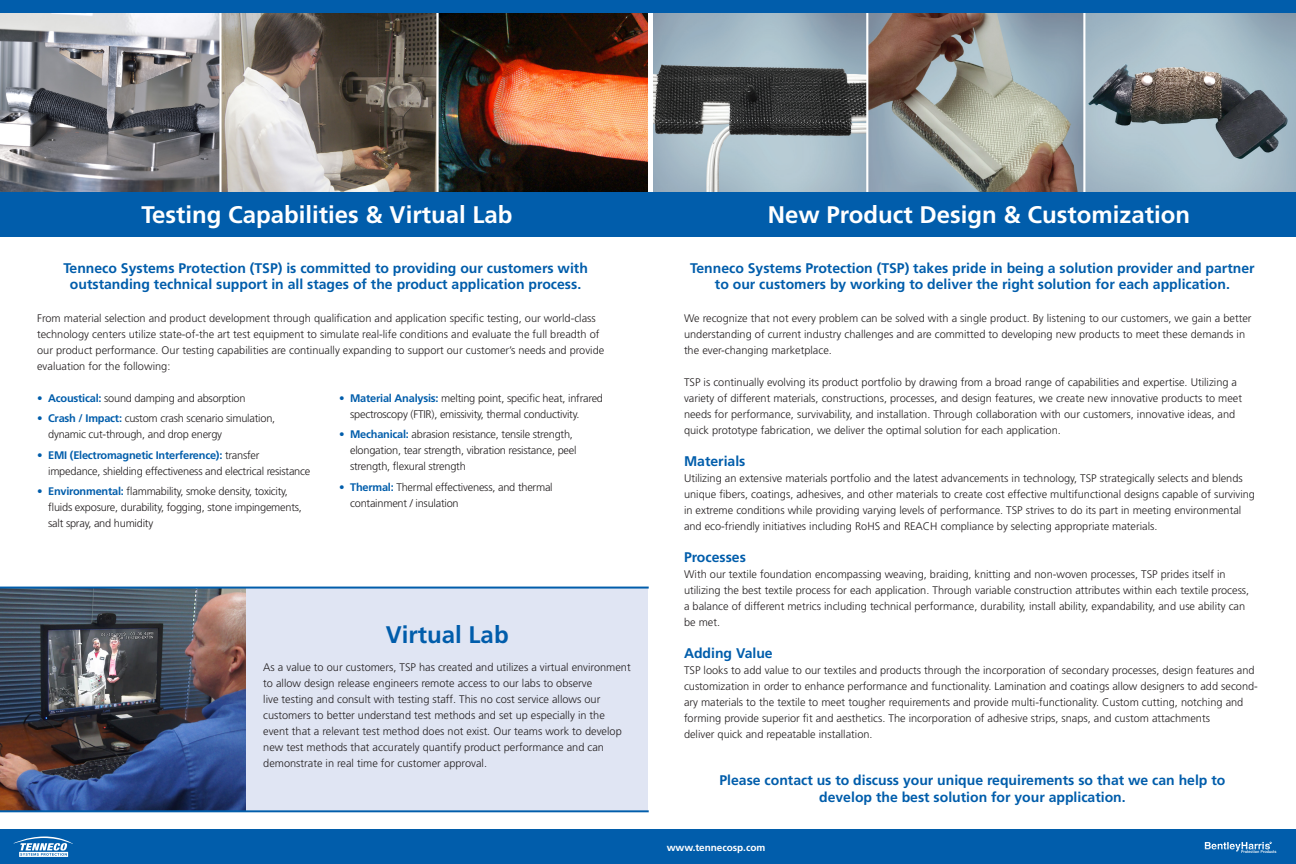
<style>
.page{position:relative;width:1296px;height:864px;background:#fff}
.page>*{position:absolute;margin:0;border:0;box-sizing:border-box;transform-origin:0 0}
.t1{font:700 24px "Frutiger";color:#fff}
.t2{font:700 24px "Frutiger";color:#015dab}
.t3{font:700 14px/16.8px "Frutiger";color:#015dab;text-align:center}
.t4{font:300 11px/16px "Frutiger";color:#231f20}
.t5{font:300 11px/16px "Frutiger";letter-spacing:-.02em;color:#231f20}
.Product_Name{font:700 10px "Frutiger";letter-spacing:-.005em;color:#fff}
.s1{color:#015dab}
.s2{font-weight:700;color:#015dab}
</style>
<div class="page">
<div style="left:639px;top:829px;width:657px;height:35px;background:#015dab"></div>
<svg style="left:1205px;top:842px;width:71px;height:11px"></svg>
<div style="left:0;top:589px;width:648px;height:221px;background:#e0e5f3"></div>
<img style="left:0;top:589px;width:246px;height:221px">
<img style="left:0;top:12px;width:219px;height:180px">
<img style="left:439px;top:12px;width:209px;height:180px">
<img style="left:222px;top:13px;width:214px;height:179px">
<div style="left:219px;top:10px;width:220px;height:202px;border:2px solid #fff"></div>
<div style="left:0;top:192px;width:648px;height:45px;background:#015dab"></div>
<hr style="left:0;top:587px;width:649px;height:2px;background:#015dab">
<hr style="left:0;top:810px;width:649px;height:2px;background:#015dab">
<div style="left:0;top:0;width:648px;height:12px;background:#015dab"></div>
<img style="left:653px;top:12px;width:213px;height:180px">
<img style="left:1085px;top:12px;width:211px;height:180px">
<img style="left:869px;top:13px;width:213px;height:179px">
<div style="left:866px;top:10px;width:219px;height:202px;border:2px solid #fff"></div>
<div style="left:639px;top:192px;width:657px;height:45px;background:#015dab"></div>
<div style="left:648px;top:0;width:648px;height:12px;background:#015dab"></div>
<div style="left:0;top:829px;width:648px;height:35px;background:#015dab"></div>
<svg style="left:14px;top:837px;width:59px;height:20px"></svg>
<p class="t1" style="left:142px;top:200px;width:373px">Testing Capabilities &amp; Virtual Lab</p>
<p class="t3" style="left:63px;top:259px;width:526px">Tenneco Systems Protection (TSP) is committed to providing our customers with outstanding technical support in all stages of the product application process.</p>
<p class="t4" style="left:37px;top:311px;width:569px">From material selection and product development through qualification and application specific testing, our world-class technology centers utilize state-of-the art test equipment to simulate real-life conditions and evaluate the full breadth of our product performance. Our testing capabilities are continually expanding to support our customer’s needs and provide evaluation for the following:</p>
<p class="t5" style="left:37px;top:390px;width:210px"><span class="s1">•</span> <span class="s2">Acoustical:</span> sound damping and absorption</p>
<p class="t5" style="left:48px;top:411px;width:229px;text-indent:-11px"><span class="s1">•</span> <span class="s2">Crash / Impact:</span> custom crash scenario simulation, dynamic cut-through, and drop energy</p>
<p class="t5" style="left:48px;top:447px;width:264px;text-indent:-11px"><span class="s1">•</span> <span class="s2">EMI (Electromagnetic Interference):</span> transfer impedance, shielding effectiveness and electrical resistance</p>
<p class="t5" style="left:48px;top:484px;width:255px;text-indent:-11px"><span class="s1">•</span> <span class="s2">Environmental:</span> flammability, smoke density, toxicity, fluids exposure, durability, fogging, stone impingements, salt spray, and humidity</p>
<p class="t5" style="left:350px;top:390px;width:254px;text-indent:-11px"><span class="s1">•</span> <span class="s2">Material Analysis:</span> melting point, specific heat, infrared spectroscopy (FTIR), emissivity, thermal conductivity.</p>
<p class="t5" style="left:350px;top:427px;width:228px;text-indent:-11px"><span class="s2">• Mechanical:</span> abrasion resistance, tensile strength, elongation, tear strength, vibration resistance, peel strength, flexural strength</p>
<p class="t5" style="left:350px;top:479px;width:204px;text-indent:-11px"><span class="s2">• Thermal:</span> Thermal effectiveness, and thermal containment / insulation</p>
<p class="t2" style="left:386px;top:621px;width:124px">Virtual Lab</p>
<p class="t4" style="left:263px;top:659px;width:369px">As a value to our customers, TSP has created and utilizes a virtual environment to allow design release engineers remote access to our labs to observe<br>live testing and consult with testing staff. This no cost service allows our customers to better understand test methods and set up especially in the event that a relevant test method does not exist. Our teams work to develop new test methods that accurately quantify product performance and can demonstrate in real time for customer approval.</p>
<p class="t1" style="left:768px;top:200px;width:424px">New Product Design &amp; Customization</p>
<p class="t3" style="left:690px;top:259px;width:566px">Tenneco Systems Protection (TSP) takes pride in being a solution provider and partner to our customers by working to deliver the right solution for each application.</p>
<p class="t4" style="left:684px;top:311px;width:569px">We recognize that not every problem can be solved with a single product. By listening to our customers, we gain a better understanding of current industry challenges and are committed to developing new products to meet these demands in the ever-changing marketplace.</p>
<p class="t4" style="left:684px;top:375px;width:560px">TSP is continually evolving its product portfolio by drawing from a broad range of capabilities and expertise. Utilizing a variety of different materials, constructions, processes, and design features, we create new innovative products to meet needs for performance, survivability, and installation. Through collaboration with our customers, innovative ideas, and quick prototype fabrication, we deliver the optimal solution for each application.</p>
<p class="t3" style="left:684px;top:453px;width:63px">Materials</p>
<p class="t4" style="left:684px;top:471px;width:573px">Utilizing an extensive materials portfolio and the latest advancements in technology, TSP strategically selects and blends unique fibers, coatings, adhesives, and other materials to create cost effective multifunctional designs capable of surviving in extreme conditions while providing varying levels of performance. TSP strives to do its part in meeting environmental and eco-friendly initiatives including RoHS and REACH compliance by selecting appropriate materials.</p>
<p class="t3" style="left:684px;top:549px;width:63px">Processes</p>
<p class="t4" style="left:684px;top:567px;width:567px">With our textile foundation encompassing weaving, braiding, knitting and non-woven processes, TSP prides itself in utilizing the best textile process for each application. Through variable construction attributes within each textile process, a balance of different metrics including technical performance, durability, install ability, expandability, and use ability can be met.</p>
<p class="t3" style="left:684px;top:645px;width:90px">Adding Value</p>
<p class="t4" style="left:684px;top:663px;width:575px">TSP looks to add value to our textiles and products through the incorporation of secondary processes, design features and customization in order to enhance performance and functionality. Lamination and coatings allow designers to add second&shy;ary materials to the textile to meet tougher requirements and provide multi-functionality. Custom cutting, notching and forming provide superior fit and aesthetics. The incorporation of adhesive strips, snaps, and custom attachments<br>deliver quick and repeatable installation.</p>
<p class="t3" style="left:720px;top:772px;width:507px">Please contact us to discuss your unique requirements so that we can help to develop the best solution for your application.</p>
<p class="Product_Name" style="left:667px;top:841px;width:100px">www.tennecosp.com</p>
</div>
